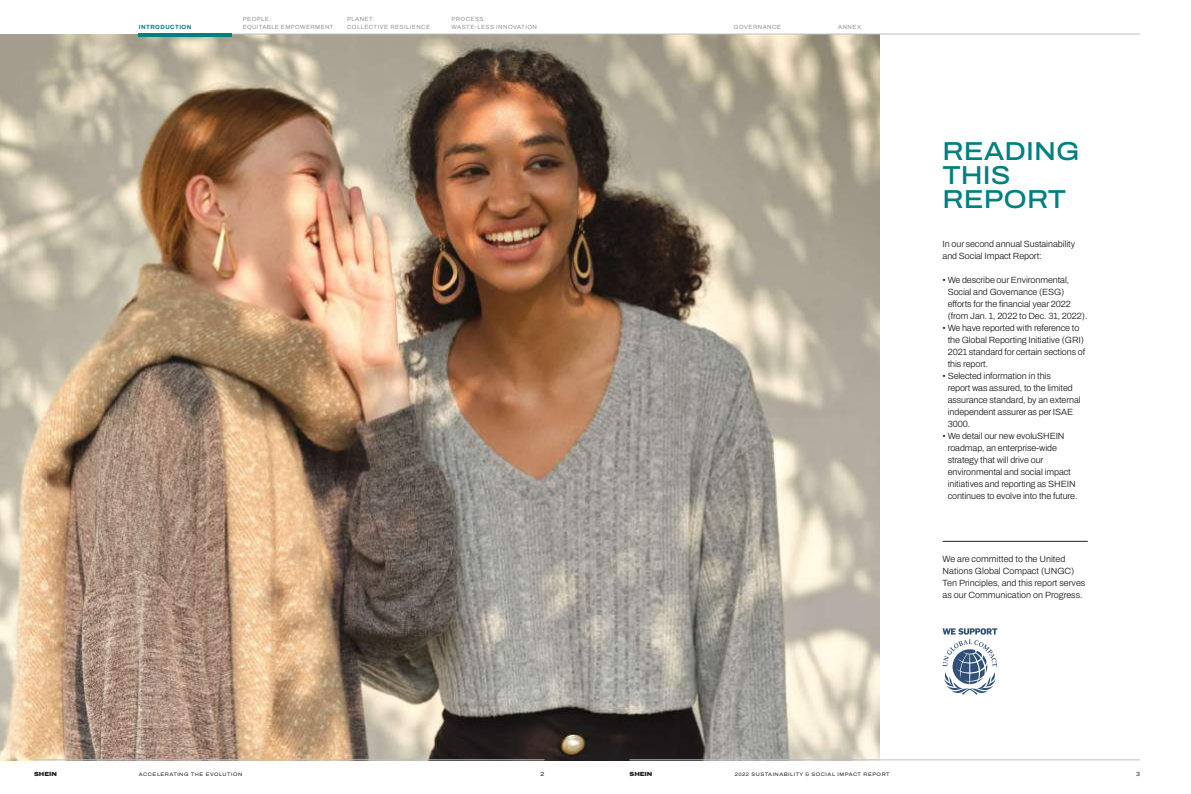
<style>
.page{position:relative;width:1191px;height:794px;background:#fff}
.page>*{position:absolute;margin:0;border:0;box-sizing:border-box;transform-origin:0 0}
.t1{font:500 26px/24px "Archivo Semi Expanded";color:#008080}
.t2{font:300 9px/12px "Archivo";letter-spacing:-.01em;color:#241f1f}
.t3{font:6px/8px "Archivo";letter-spacing:.075em;color:#969698}
.t4{font:700 6px "Archivo";letter-spacing:.075em;color:#008080}
.t5{font:900 6px "Archivo Semi Expanded";color:#241f1f}
.t6{font:6px "Archivo Semi Expanded";color:#241f1f}
.t7{font:5px "Archivo Semi Expanded";letter-spacing:.1em;color:#241f1f}
</style>
<div class="page">
<hr style="left:942px;top:541px;width:145px;height:1px;background:#241f1f">
<img style="left:0;top:34px;width:879px;height:726px">
<svg style="left:942px;top:628px;width:55px;height:67px"></svg>
<hr style="left:34px;top:759px;width:510px;height:1px;background:#c0bfc1">
<hr style="left:629px;top:759px;width:511px;height:1px;background:#c0bfc1">
<hr style="left:138px;top:34px;width:1002px;height:1px;background:#c0bfc1">
<hr style="left:138px;top:34px;width:93px;height:3px;background:#008080">
<p class="t4" style="left:139px;top:23px;width:54px">INTRODUCTION</p>
<p class="t3" style="left:243px;top:15px;width:92px">PEOPLE:<br>EQUITABLE EMPOWERMENT</p>
<p class="t3" style="left:347px;top:15px;width:85px">PLANET:<br>COLLECTIVE RESILIENCE</p>
<p class="t3" style="left:451px;top:15px;width:87px">PROCESS:<br>WASTE-LESS INNOVATION</p>
<p class="t3" style="left:734px;top:23px;width:49px">GOVERNANCE</p>
<p class="t3" style="left:838px;top:23px;width:24px">ANNEX</p>
<h1 class="t1" style="left:942px;top:139px;width:138px">READING<br>THIS<br>REPORT</h1>
<p class="t2" style="left:942px;top:238px;width:134px">In our second annual Sustainability and Social Impact Report:</p>
<p class="t2" style="left:947px;top:274px;width:141px;text-indent:-5px">• We describe our Environmental, Social and Governance (ESG) efforts for the financial year 2022 (from Jan. 1, 2022 to Dec. 31, 2022).</p>
<p class="t2" style="left:947px;top:322px;width:139px;text-indent:-5px">• We have reported with reference to the Global Reporting Initiative (GRI)<br>2021 standard for certain sections of this report.</p>
<p class="t2" style="left:947px;top:370px;width:134px;text-indent:-5px">• Selected information in this<br>report was assured, to the limited assurance standard, by an external independent assurer as per ISAE<br>3000.</p>
<p class="t2" style="left:947px;top:430px;width:131px;text-indent:-5px">• We detail our new evoluSHEIN roadmap, an enterprise-wide strategy that will drive our environmental and social impact initiatives and reporting as SHEIN continues to evolve into the future.</p>
<p class="t2" style="left:942px;top:553px;width:144px">We are committed to the United Nations Global Compact (UNGC)<br>Ten Principles, and this report serves as our Communication on Progress.</p>
<p class="t5" style="left:34px;top:769px;width:24px">SHEIN</p>
<p class="t7" style="left:139px;top:770px;width:105px">ACCELERATING THE EVOLUTION</p>
<p class="t6" style="left:540px;top:769px;width:5px">2</p>
<p class="t5" style="left:629px;top:769px;width:24px">SHEIN</p>
<p class="t7" style="left:734px;top:770px;width:156px">2022 SUSTAINABILITY &amp; SOCIAL IMPACT REPORT</p>
<p class="t6" style="left:1136px;top:769px;width:5px">3</p>
</div>
